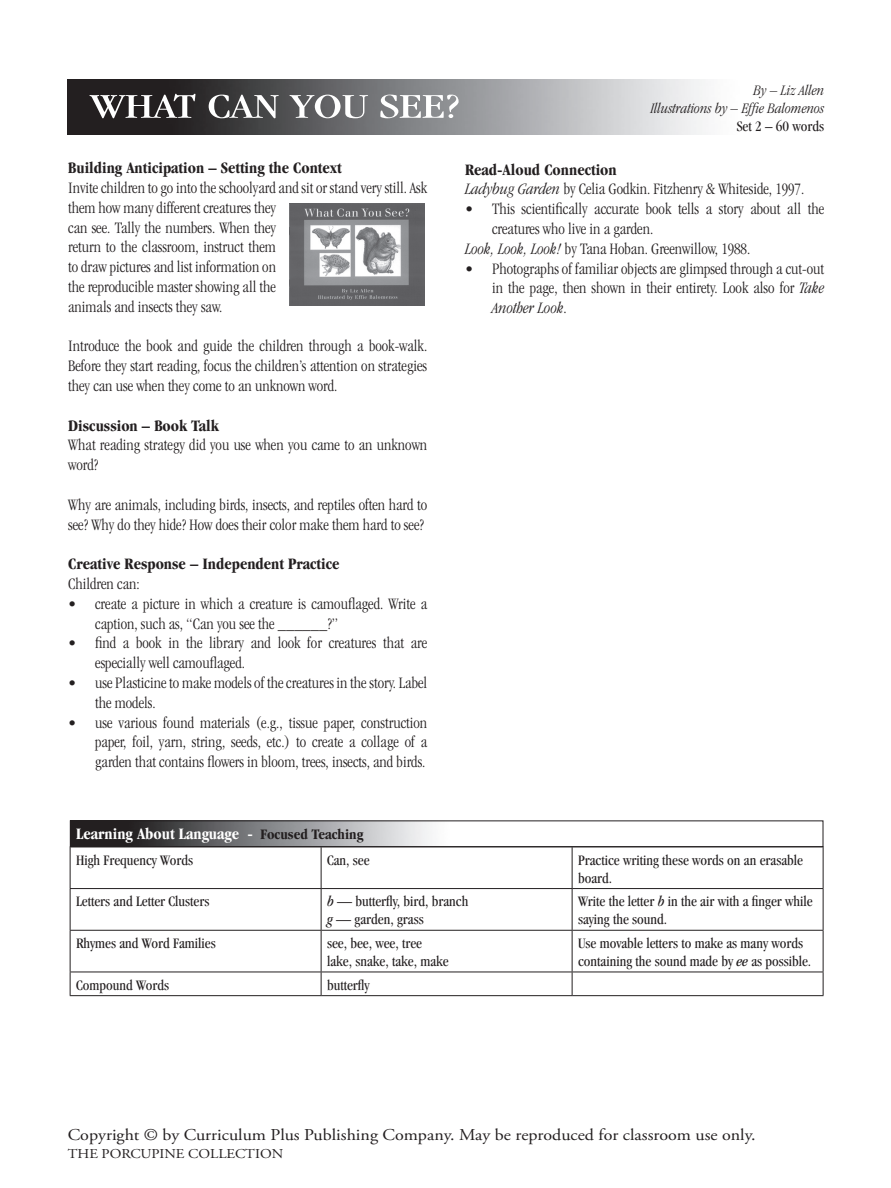
<style>
.page{position:relative;width:891px;height:1188px;background:#fff}
.page>*{position:absolute;margin:0;border:0;box-sizing:border-box;transform-origin:0 0}
.t1{font:condensed 36px "Garamond";color:#fff;scale:1.43 1}
.t2{font:300 condensed 16.5px/19.8px "Garamond";color:#231f20}
.t3{font:700 condensed 16.5px "Garamond";color:#231f20}
.t4{font:16.5px "Adobe Garamond Pro";color:#231f20;scale:1.09 1}
.t5{font:700 condensed 16.5px "Garamond";color:#fff}
.t6{font:condensed 15px/18px "Garamond";color:#231f20}
.t7{font:italic 300 condensed 15px/18px "Garamond";color:#231f20;text-align:right}
.t8{font:13.5px "Adobe Garamond Pro";color:#231f20;scale:1.09 1}
.s1{font-weight:700}
.s2{font-style:italic}
.s3{font-size:15px;color:#231f20}
</style>
<div class="page">
<img style="left:68px;top:79px;width:638px;height:56px">
<img style="left:290px;top:203px;width:134px;height:103px">
<img style="left:72px;top:822px;width:359px;height:23px">
<div style="left:70px;top:820px;width:753px;height:27px;border:1px solid #231f20"></div>
<hr style="left:70px;top:846px;width:251px;height:1px;background:#231f20">
<hr style="left:70px;top:847px;width:1px;height:41px;background:#231f20">
<hr style="left:321px;top:846px;width:251px;height:1px;background:#231f20">
<hr style="left:321px;top:847px;width:1px;height:41px;background:#231f20">
<hr style="left:572px;top:846px;width:251px;height:1px;background:#231f20">
<hr style="left:572px;top:847px;width:1px;height:41px;background:#231f20">
<hr style="left:823px;top:847px;width:1px;height:41px;background:#231f20">
<hr style="left:70px;top:888px;width:251px;height:1px;background:#231f20">
<hr style="left:70px;top:889px;width:1px;height:41px;background:#231f20">
<hr style="left:321px;top:888px;width:251px;height:1px;background:#231f20">
<hr style="left:321px;top:889px;width:1px;height:41px;background:#231f20">
<hr style="left:572px;top:888px;width:251px;height:1px;background:#231f20">
<hr style="left:572px;top:889px;width:1px;height:41px;background:#231f20">
<hr style="left:823px;top:889px;width:1px;height:41px;background:#231f20">
<hr style="left:70px;top:930px;width:251px;height:1px;background:#231f20">
<hr style="left:70px;top:931px;width:1px;height:41px;background:#231f20">
<hr style="left:321px;top:930px;width:251px;height:1px;background:#231f20">
<hr style="left:321px;top:931px;width:1px;height:41px;background:#231f20">
<hr style="left:572px;top:930px;width:251px;height:1px;background:#231f20">
<hr style="left:572px;top:931px;width:1px;height:41px;background:#231f20">
<hr style="left:823px;top:931px;width:1px;height:41px;background:#231f20">
<hr style="left:70px;top:972px;width:251px;height:1px;background:#231f20">
<svg style="left:70px;top:972px;width:1px;height:23px"></svg>
<hr style="left:321px;top:972px;width:251px;height:1px;background:#231f20">
<svg style="left:321px;top:972px;width:1px;height:23px"></svg>
<hr style="left:572px;top:972px;width:251px;height:1px;background:#231f20">
<svg style="left:572px;top:972px;width:1px;height:23px"></svg>
<svg style="left:823px;top:972px;width:1px;height:23px"></svg>
<hr style="left:70px;top:995px;width:251px;height:1px;background:#231f20">
<hr style="left:321px;top:995px;width:251px;height:1px;background:#231f20">
<hr style="left:572px;top:995px;width:251px;height:1px;background:#231f20">
<h1 class="t1" style="left:90px;top:86px;width:259px">WHAT CAN YOU SEE?</h1>
<p class="t7" style="left:651px;top:81px;width:175px">By – Liz Allen<br>Illustrations by – Effie Balomenos</p>
<p class="t6" style="left:737px;top:117px;width:89px">Set 2 – 60 words</p>
<p class="t3" style="left:68px;top:159px;width:275px">Building Anticipation – Setting the Context</p>
<p class="t2" style="left:68px;top:178px;width:361px">Invite children to go into the schoolyard and sit or stand very still. Ask them how many different creatures they<br>can see. Tally the numbers. When they<br>return to the classroom, instruct them<br>to draw pictures and list information on<br>the reproducible master showing all the<br>animals and insects they saw.</p>
<p class="t2" style="left:68px;top:336px;width:361px;text-align:justify">Introduce the book and guide the children through a book-walk.<br>Before they start reading, focus the children’s attention on strategies they can use when they come to an unknown word.</p>
<p class="t3" style="left:68px;top:416px;width:152px">Discussion – Book Talk</p>
<p class="t2" style="left:68px;top:435px;width:361px">What reading strategy did you use when you came to an unknown word?</p>
<p class="t2" style="left:68px;top:495px;width:361px">Why are animals, including birds, insects, and reptiles often hard to see? Why do they hide? How does their color make them hard to see?</p>
<p class="t3" style="left:68px;top:555px;width:273px">Creative Response – Independent Practice</p>
<p class="t2" style="left:68px;top:574px;width:73px">Children can:</p>
<p class="t2" style="left:95px;top:594px;width:334px;text-indent:-27px">• create a picture in which a creature is camouflaged. Write a caption, such as, “Can you see the ______?”</p>
<p class="t2" style="left:95px;top:633px;width:334px;text-indent:-27px">• find a book in the library and look for creatures that are especially well camouflaged.</p>
<p class="t2" style="left:95px;top:673px;width:334px;text-indent:-27px">• use Plasticine to make models of the creatures in the story. Label the models.</p>
<p class="t2" style="left:95px;top:712px;width:334px;text-align:justify;text-indent:-27px">• use various found materials (e.g., tissue paper, construction paper, foil, yarn, string, seeds, etc.) to create a collage of a garden that contains flowers in bloom, trees, insects, and birds.</p>
<p class="t2" style="left:465px;top:160px;width:341px"><span class="s1">Read-Aloud Connection<br></span><span class="s2">Ladybug Garden</span> by Celia Godkin. Fitzhenry &amp; Whiteside, 1997.</p>
<p class="t2" style="left:465px;top:199px;width:361px">• This scientifically accurate book tells a story about all the</p>
<p class="t2" style="left:492px;top:219px;width:163px">creatures who live in a garden.</p>
<p class="t2" style="left:465px;top:239px;width:287px"><span class="s2">Look, Look, Look!</span> by Tana Hoban. Greenwillow, 1988.</p>
<p class="t2" style="left:492px;top:259px;width:334px;text-align:justify;text-indent:-27px">• Photographs of familiar objects are glimpsed through a cut-out in the page, then shown in their entirety. Look also for <span class="s2">Take Another Look</span>.</p>
<p class="t5" style="left:76px;top:824px;width:289px">Learning About Language - <span class="s3">Focused Teaching</span></p>
<p class="t6" style="left:76px;top:851px;width:119px">High Frequency Words</p>
<p class="t6" style="left:327px;top:851px;width:44px">Can, see</p>
<p class="t6" style="left:578px;top:851px;width:226px">Practice writing these words on an erasable board.</p>
<p class="t6" style="left:76px;top:892px;width:135px">Letters and Letter Clusters</p>
<p class="t6" style="left:327px;top:892px;width:143px"><span class="s2">b</span> — butterfly, bird, branch <span class="s2">g</span> — garden, grass</p>
<p class="t6" style="left:578px;top:892px;width:236px">Write the letter <span class="s2">b</span> in the air with a finger while saying the sound.</p>
<p class="t6" style="left:76px;top:934px;width:141px">Rhymes and Word Families</p>
<p class="t6" style="left:327px;top:934px;width:123px">see, bee, wee, tree lake, snake, take, make</p>
<p class="t6" style="left:578px;top:934px;width:235px">Use movable letters to make as many words containing the sound made by <span class="s2">ee</span> as possible.</p>
<p class="t6" style="left:76px;top:976px;width:95px">Compound Words</p>
<p class="t6" style="left:327px;top:976px;width:44px">butterfly</p>
<p class="t4" style="left:68px;top:1125px;width:632px">Copyright © by Curriculum Plus Publishing Company. May be reproduced for classroom use only.</p>
<p class="t8" style="left:68px;top:1146px;width:199px">THE PORCUPINE COLLECTION</p>
</div>
